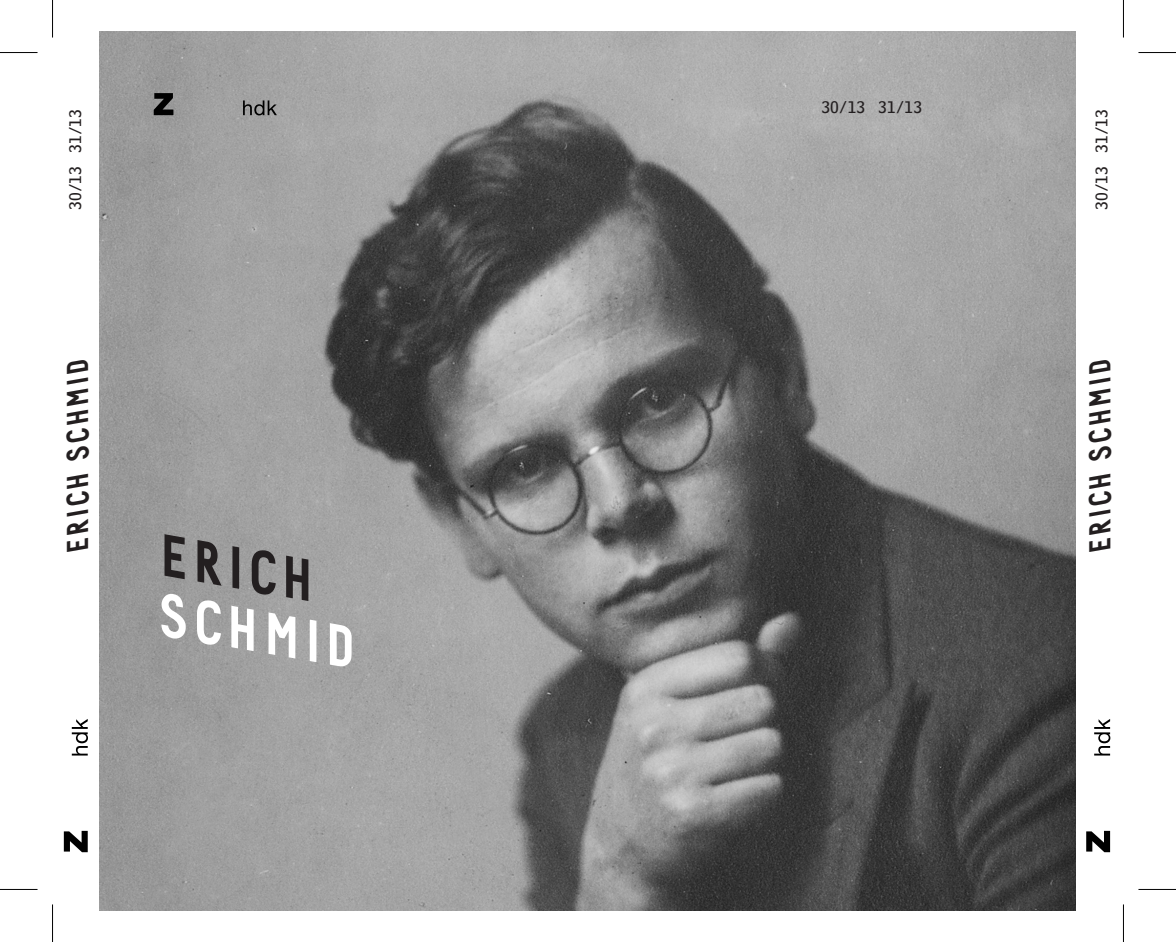
<style>
.page{position:relative;width:1176px;height:942px;background:#fff}
.page>*{position:absolute;margin:0;border:0;box-sizing:border-box;transform-origin:0 0}
.t1{font:58.25px "Font Dilettant 6 b";color:#fff}
.t2{font:58.25px "Font Dilettant 6 b";color:#231f20}
.t3{font:30px "Font Dilettant 6 b";color:#231f20}
.t4{font:17.5px "Bell Centennial Std Sub Capt";color:#231f20}
</style>
<div class="page">
<img style="left:99px;top:31px;width:977px;height:879px">
<svg style="left:154px;top:93px;width:19px;height:22px"></svg>
<svg style="left:243px;top:100px;width:34px;height:15px"></svg>
<svg style="left:64px;top:830px;width:24px;height:22px"></svg>
<svg style="left:72px;top:719px;width:16px;height:36px"></svg>
<svg style="left:1086px;top:830px;width:23px;height:22px"></svg>
<svg style="left:1094px;top:719px;width:16px;height:36px"></svg>
<hr style="left:0;top:52px;width:38px;height:1px;background:#000">
<hr style="left:1138px;top:52px;width:37px;height:1px;background:#000">
<hr style="left:0;top:888px;width:38px;height:1px;background:#000">
<hr style="left:1138px;top:888px;width:37px;height:1px;background:#000">
<hr style="left:52px;top:0;width:1px;height:37px;background:#000">
<hr style="left:52px;top:904px;width:1px;height:37px;background:#000">
<hr style="left:1122px;top:0;width:1px;height:37px;background:#000">
<hr style="left:1122px;top:904px;width:1px;height:37px;background:#000">
<p class="t4" style="left:821px;top:96px;width:102px">30/13 31/13</p>
<p class="t4" style="left:65px;top:210px;width:102px;rotate:-90deg">30/13 31/13</p>
<p class="t4" style="left:1090px;top:210px;width:102px;rotate:-90deg">30/13 31/13</p>
<p class="t3" style="left:62px;top:554px;width:198px;rotate:-90deg">ERICH ScHMID</p>
<p class="t3" style="left:1083px;top:554px;width:198px;rotate:-90deg">ERICH ScHMID</p>
<p class="t2" style="left:162px;top:523px;width:163px;rotate:10deg">ERICH</p>
<p class="t1" style="left:162px;top:583px;width:205px;rotate:10deg">SCHMID</p>
</div>
